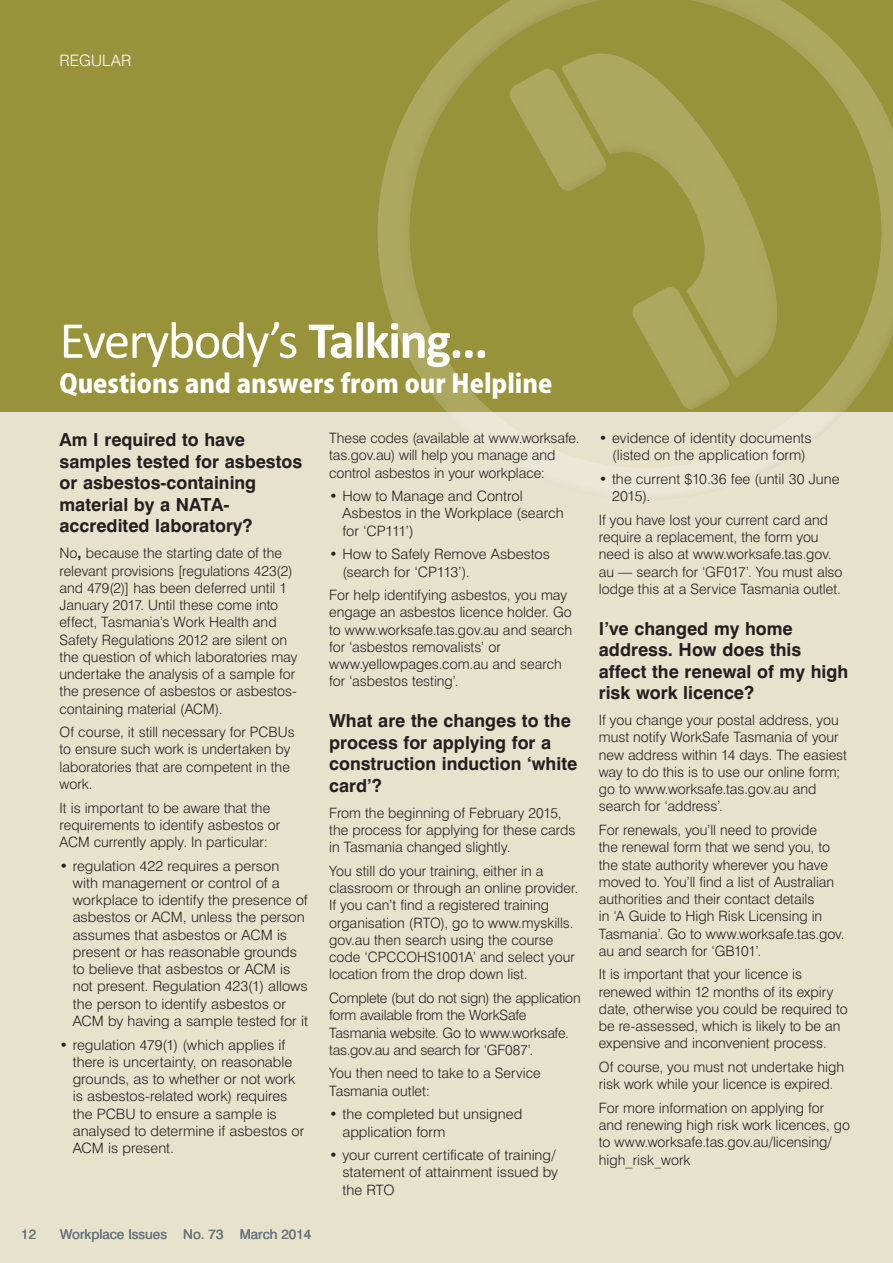
<style>
.page{position:relative;width:893px;height:1263px;background:#e6e2cc}
.page>*{position:absolute;margin:0;border:0;box-sizing:border-box;transform-origin:0 0}
.Head{font:52.5px "Calibri";letter-spacing:-.03em;color:#fff}
.t1{font:800 25.5px "Koz Go Std";color:#fff}
.Subhead{font:700 18px/21.6px "Swiss 721 BT";color:#231f20}
.t2{font:300 15.75px "Swiss 721 BT";letter-spacing:.01em;color:#fff}
.Body{font:300 14.25px/17.2px "Swiss 721 BT";color:#231f20}
.t3{font:13.5px "Swiss 721 BT";color:#6a747b}
.s1{font-weight:700}
.s2{color:#222}
</style>
<div class="page">
<div style="left:0;top:0;width:893px;height:412px;background:#98933a"></div>
<div style="left:367px;top:0;width:525px;height:479px;background:#fff;opacity:.75"></div>
<div style="left:399px;top:0;width:494px;height:501px;background:#231f20;opacity:.75"></div>
<p class="t2" style="left:60px;top:51px;width:73px">REGULAR</p>
<h1 class="Head" style="left:60px;top:308px;width:430px">Everybody’s <span class="s1">Talking...</span></h1>
<p class="t1" style="left:60px;top:367px;width:494px">Questions and answers from our Helpline</p>
<h2 class="Subhead" style="left:60px;top:429px;width:244px">Am I required to have samples tested for asbestos or asbestos-containing material by a NATA&shy;accredited laboratory?</h2>
<p class="Body" style="left:60px;top:544px;width:239px">No<span class="s1">,</span> because the starting date of the relevant provisions [regulations 423(2) and 479(2)] has been deferred until 1<br>January 2017. Until these come into effect, Tasmania’s Work Health and Safety Regulations 2012 are silent on the question of which laboratories may undertake the analysis of a sample for the presence of asbestos or asbestos&shy;containing material (ACM).</p>
<p class="Body" style="left:60px;top:723px;width:237px">Of course, it still necessary for PCBUs to ensure such work is undertaken by laboratories that are competent in the work.</p>
<p class="Body" style="left:60px;top:799px;width:222px">It is important to be aware that the requirements to identify asbestos or<br>ACM currently apply. In particular:</p>
<p class="Body" style="left:73px;top:857px;width:237px;text-indent:-13px">• <span class="s2">regulation 422</span> requires a person with management or control of a workplace to identify the presence of asbestos or ACM, unless the person assumes that asbestos or ACM is present or has reasonable grounds to believe that asbestos or ACM is not present. Regulation 423(1) allows the person to identify asbestos or ACM by having a sample tested for it</p>
<p class="Body" style="left:73px;top:1036px;width:233px;text-indent:-13px">• regulation 479(1) (which applies if there is uncertainty, on reasonable grounds, as to whether or not work is asbestos-related work) requires the PCBU to ensure a sample is analysed to determine if asbestos or<br>ACM is present.</p>
<p class="t3" style="left:21px;top:1226px;width:16px">12</p>
<p class="t3" style="left:60px;top:1226px;width:252px">Workplace Issues No. 73 March 2014</p>
<p class="Body" style="left:329px;top:429px;width:252px">These codes (available at www.worksafe. tas.gov.au) will help you manage and control asbestos in your workplace:</p>
<p class="Body" style="left:342px;top:487px;width:223px;text-indent:-13px">• How to Manage and Control<br>Asbestos in the Workplace (search for ‘CP111’)</p>
<p class="Body" style="left:342px;top:545px;width:209px;text-indent:-13px">• How to Safely Remove Asbestos (search for ‘CP113’).</p>
<p class="Body" style="left:329px;top:586px;width:245px">For help identifying asbestos, you may engage an asbestos licence holder. Go to www.worksafe.tas.gov.au and search for ‘asbestos removalists’ or www.yellowpages.com.au and search for ‘asbestos testing’.</p>
<h2 class="Subhead" style="left:329px;top:710px;width:250px">What are the changes to the process for applying for a construction induction ‘white card’?</h2>
<p class="Body" style="left:329px;top:804px;width:248px">From the beginning of February 2015, the process for applying for these cards in Tasmania changed slightly.</p>
<p class="Body" style="left:329px;top:862px;width:251px">You still do your training, either in a classroom or through an online provider.<br>If you can’t find a registered training organisation (RTO), go to www.myskills. gov.au then search using the course code ‘CPCCOHS1001A’ and select your location from the drop down list.</p>
<p class="Body" style="left:329px;top:989px;width:253px">Complete (but do not sign) the application form available from the WorkSafe Tasmania website. Go to www.worksafe. tas.gov.au and search for ‘GF087’.</p>
<p class="Body" style="left:329px;top:1065px;width:213px">You then need to take to a Service<br>Tasmania outlet:</p>
<p class="Body" style="left:342px;top:1105px;width:181px;text-indent:-13px">• the completed but unsigned application form</p>
<p class="Body" style="left:342px;top:1146px;width:217px;text-indent:-13px">• your current certificate of training/ statement of attainment issued by the RTO</p>
<p class="Body" style="left:599px;top:429px;width:214px;text-align:center">• evidence of identity documents (listed on the application form)</p>
<p class="Body" style="left:612px;top:470px;width:229px;text-indent:-13px">• the current $10.36 fee (until 30 June<br>2015).</p>
<p class="Body" style="left:599px;top:511px;width:245px">If you have lost your current card and require a replacement, the form you need is also at www.worksafe.tas.gov. au — search for ‘GF017’. You must also lodge this at a Service Tasmania outlet.</p>
<h2 class="Subhead" style="left:599px;top:617px;width:251px">I’ve changed my home address. How does this affect the renewal of my high risk work licence?</h2>
<p class="Body" style="left:599px;top:711px;width:250px">If you change your postal address, you must notify WorkSafe Tasmania of your new address within 14 days. The easiest way to do this is to use our online form; go to www.worksafe.tas.gov.au and search for ‘address’.</p>
<p class="Body" style="left:599px;top:821px;width:247px">For renewals, you’ll need to provide<br>the renewal form that we send you, to the state authority wherever you have moved to. You’ll find a list of Australian authorities and their contact details<br>in ‘A Guide to High Risk Licensing in Tasmania’. Go to www.worksafe.tas.gov. au and search for ‘GB101’.</p>
<p class="Body" style="left:599px;top:966px;width:250px">It is important that your licence is renewed within 12 months of its expiry date, otherwise you could be required to be re-assessed, which is likely to be an expensive and inconvenient process.</p>
<p class="Body" style="left:599px;top:1058px;width:247px">Of course, you must not undertake high risk work while your licence is expired.</p>
<p class="Body" style="left:599px;top:1099px;width:253px">For more information on applying for and renewing high risk work licences, go to www.worksafe.tas.gov.au/licensing/ high_risk_work</p>
</div>
